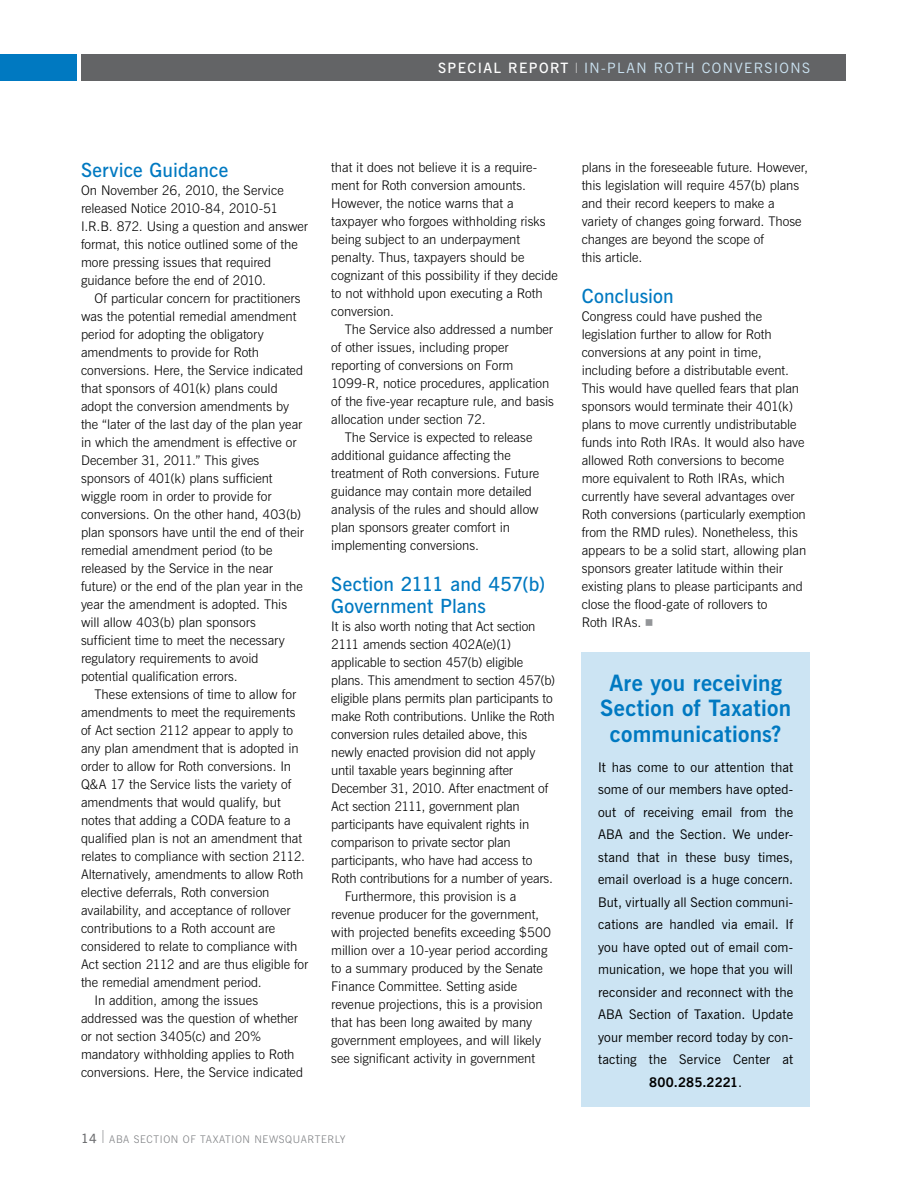
<style>
.page{position:relative;width:918px;height:1188px;background:#fff}
.page>*{position:absolute;margin:0;border:0;box-sizing:border-box;transform-origin:0 0}
.t1{font:700 22.5px/25.5px "News Gothic BT";letter-spacing:.01em;color:#0079c1;text-align:center}
.t2{font:600 19.5px/22.5px "News Gothic BT";letter-spacing:.005em;color:#0079c1}
.t3{font:14.25px "News Gothic BT";letter-spacing:.1em;color:#cce4f3}
.t4{font:300 13.35px/18px "News Gothic BT";color:#000}
.t5{font:13.35px/22.5px "News Gothic BT";letter-spacing:.01em;color:#000;text-align:center}
.t6{font:300 10.5px "News Gothic BT";letter-spacing:.06em;color:#808285}
.s1{font-weight:600;color:#fff}
.s2{font-weight:300;color:#fff}
.s3{font-family:"Universal Newswith Comm Pi";font-weight:400;color:#939598}
.s4{font-weight:700}
.s5{font-weight:600;font-size:12.75px;color:#6d6e71}
.s6{font-size:18px}
</style>
<div class="page">
<div style="left:81px;top:54px;width:765px;height:27px;background:#636466"></div>
<div style="left:0;top:54px;width:76px;height:27px;background:#0079c1"></div>
<div style="left:582px;top:652px;width:228px;height:455px;background:#cce4f3"></div>
<p class="t3" style="left:438px;top:63px;width:373px"><span class="s1">SPECIAL REPORT</span> <span class="s2">I</span> IN-PLAN ROTH CONVERSIONS</p>
<h2 class="t2" style="left:81px;top:160px;width:149px">Service Guidance</h2>
<p class="t4" style="left:81px;top:182px;width:229px">On November 26, 2010, the Service released Notice 2010-84, 2010-51<br>I.R.B. 872. Using a question and answer format, this notice outlined some of the more pressing issues that required guidance before the end of 2010.</p>
<p class="t4" style="left:81px;top:290px;width:224px;text-indent:14px">Of particular concern for practitioners was the potential remedial amendment period for adopting the obligatory amendments to provide for Roth conversions. Here, the Service indicated that sponsors of 401(k) plans could adopt the conversion amendments by the “later of the last day of the plan year in which the amendment is effective or December 31, 2011.” This gives sponsors of 401(k) plans sufficient wiggle room in order to provide for conversions. On the other hand, 403(b) plan sponsors have until the end of their remedial amendment period (to be released by the Service in the near future) or the end of the plan year in the year the amendment is adopted. This will allow 403(b) plan sponsors sufficient time to meet the necessary regulatory requirements to avoid potential qualification errors.</p>
<p class="t4" style="left:95px;top:686px;width:203px">These extensions of time to allow for</p>
<p class="t4" style="left:81px;top:704px;width:216px">amendments to meet the requirements</p>
<p class="t4" style="left:81px;top:722px;width:213px">of Act section 2112 appear to apply to</p>
<p class="t4" style="left:81px;top:740px;width:219px">any plan amendment that is adopted in</p>
<p class="t4" style="left:81px;top:758px;width:212px">order to allow for Roth conversions. In</p>
<p class="t4" style="left:81px;top:776px;width:212px">Q&amp;A 17 the Service lists the variety of</p>
<p class="t4" style="left:81px;top:794px;width:201px">amendments that would qualify, but</p>
<p class="t4" style="left:81px;top:812px;width:211px">notes that adding a CODA feature to a</p>
<p class="t4" style="left:81px;top:830px;width:223px">qualified plan is not an amendment that</p>
<p class="t4" style="left:81px;top:848px;width:226px">relates to compliance with section 2112.</p>
<p class="t4" style="left:81px;top:866px;width:224px">Alternatively, amendments to allow Roth</p>
<p class="t4" style="left:81px;top:884px;width:190px">elective deferrals, Roth conversion</p>
<p class="t4" style="left:81px;top:902px;width:211px">availability, and acceptance of rollover</p>
<p class="t4" style="left:81px;top:920px;width:196px">contributions to a Roth account are</p>
<p class="t4" style="left:81px;top:938px;width:218px">considered to relate to compliance with</p>
<p class="t4" style="left:81px;top:956px;width:229px">Act section 2112 and are thus eligible for</p>
<p class="t4" style="left:81px;top:974px;width:182px">the remedial amendment period.</p>
<p class="t4" style="left:95px;top:992px;width:165px">In addition, among the issues</p>
<p class="t4" style="left:81px;top:1010px;width:219px">addressed was the question of whether</p>
<p class="t4" style="left:81px;top:1028px;width:182px">or not section 3405(c) and 20%</p>
<p class="t4" style="left:81px;top:1046px;width:215px">mandatory withholding applies to Roth</p>
<p class="t4" style="left:81px;top:1064px;width:224px">conversions. Here, the Service indicated</p>
<p class="t4" style="left:331px;top:160px;width:228px">that it does not believe it is a require&shy;ment for Roth conversion amounts.<br>However, the notice warns that a taxpayer who forgoes withholding risks being subject to an underpayment penalty. Thus, taxpayers should be cognizant of this possibility if they decide to not withhold upon executing a Roth conversion.</p>
<p class="t4" style="left:345px;top:322px;width:210px">The Service also addressed a number</p>
<p class="t4" style="left:331px;top:340px;width:179px">of other issues, including proper</p>
<p class="t4" style="left:331px;top:358px;width:184px">reporting of conversions on Form</p>
<p class="t4" style="left:331px;top:376px;width:220px">1099-R, notice procedures, application</p>
<p class="t4" style="left:331px;top:394px;width:224px">of the five-year recapture rule, and basis</p>
<p class="t4" style="left:331px;top:412px;width:156px">allocation under section 72.</p>
<p class="t4" style="left:345px;top:430px;width:189px">The Service is expected to release</p>
<p class="t4" style="left:331px;top:448px;width:181px">additional guidance affecting the</p>
<p class="t4" style="left:331px;top:466px;width:209px">treatment of Roth conversions. Future</p>
<p class="t4" style="left:331px;top:484px;width:202px">guidance may contain more detailed</p>
<p class="t4" style="left:331px;top:502px;width:209px">analysis of the rules and should allow</p>
<p class="t4" style="left:331px;top:520px;width:180px">plan sponsors greater comfort in</p>
<p class="t4" style="left:331px;top:538px;width:149px">implementing conversions.</p>
<h2 class="t2" style="left:331px;top:574px;width:215px">Section 2111 and 457(b)<br>Government Plans</h2>
<p class="t4" style="left:331px;top:619px;width:206px">It is also worth noting that Act section</p>
<p class="t4" style="left:331px;top:637px;width:181px">2111 amends section 402A(e)(1)</p>
<p class="t4" style="left:331px;top:655px;width:193px">applicable to section 457(b) eligible</p>
<p class="t4" style="left:331px;top:673px;width:226px">plans. This amendment to section 457(b)</p>
<p class="t4" style="left:331px;top:691px;width:223px">eligible plans permits plan participants to</p>
<p class="t4" style="left:331px;top:709px;width:225px">make Roth contributions. Unlike the Roth</p>
<p class="t4" style="left:331px;top:727px;width:197px">conversion rules detailed above, this</p>
<p class="t4" style="left:331px;top:745px;width:206px">newly enacted provision did not apply</p>
<p class="t4" style="left:331px;top:763px;width:183px">until taxable years beginning after</p>
<p class="t4" style="left:331px;top:781px;width:218px">December 31, 2010. After enactment of</p>
<p class="t4" style="left:331px;top:799px;width:190px">Act section 2111, government plan</p>
<p class="t4" style="left:331px;top:817px;width:200px">participants have equivalent rights in</p>
<p class="t4" style="left:331px;top:835px;width:181px">comparison to private sector plan</p>
<p class="t4" style="left:331px;top:853px;width:203px">participants, who have had access to</p>
<p class="t4" style="left:331px;top:871px;width:223px">Roth contributions for a number of years.</p>
<p class="t4" style="left:345px;top:889px;width:173px">Furthermore, this provision is a</p>
<p class="t4" style="left:331px;top:907px;width:209px">revenue producer for the government,</p>
<p class="t4" style="left:331px;top:925px;width:221px">with projected benefits exceeding $500</p>
<p class="t4" style="left:331px;top:943px;width:218px">million over a 10-year period according</p>
<p class="t4" style="left:331px;top:961px;width:213px">to a summary produced by the Senate</p>
<p class="t4" style="left:331px;top:979px;width:187px">Finance Committee. Setting aside</p>
<p class="t4" style="left:331px;top:997px;width:213px">revenue projections, this is a provision</p>
<p class="t4" style="left:331px;top:1015px;width:202px">that has been long awaited by many</p>
<p class="t4" style="left:331px;top:1033px;width:211px">government employees, and will likely</p>
<p class="t4" style="left:331px;top:1051px;width:205px">see significant activity in government</p>
<p class="t4" style="left:582px;top:160px;width:228px">plans in the foreseeable future. However, this legislation will require 457(b) plans and their record keepers to make a variety of changes going forward. Those changes are beyond the scope of<br>this article.</p>
<h2 class="t2" style="left:582px;top:286px;width:94px">Conclusion</h2>
<p class="t4" style="left:582px;top:308px;width:226px">Congress could have pushed the legislation further to allow for Roth conversions at any point in time, including before a distributable event.<br>This would have quelled fears that plan sponsors would terminate their 401(k) plans to move currently undistributable funds into Roth IRAs. It would also have allowed Roth conversions to become more equivalent to Roth IRAs, which currently have several advantages over Roth conversions (particularly exemption from the RMD rules). Nonetheless, this appears to be a solid start, allowing plan sponsors greater latitude within their existing plans to please participants and close the flood-gate of rollovers to<br>Roth IRAs. <span class="s3">n</span></p>
<h1 class="t1" style="left:600px;top:670px;width:192px">Are you receiving<br>Section of Taxation communications?</h1>
<p class="t5" style="left:598px;top:757px;width:197px">It has come to our attention that some of our members have opted&shy;out of receiving email from the<br>ABA and the Section. We under&shy;stand that in these busy times, email overload is a huge concern.<br>But, virtually all Section communi&shy;cations are handled via email. If you have opted out of email com&shy;munication, we hope that you will reconsider and reconnect with the<br>ABA Section of Taxation. Update your member record today by con&shy;tacting the Service Center at<br><span class="s4">800.285.2221</span>.</p>
<p class="t6" style="left:81px;top:1136px;width:266px"><span class="s5">14</span> <span class="s6">I</span> ABA SECTION OF TAXATION NEWSQUARTERLY</p>
</div>
